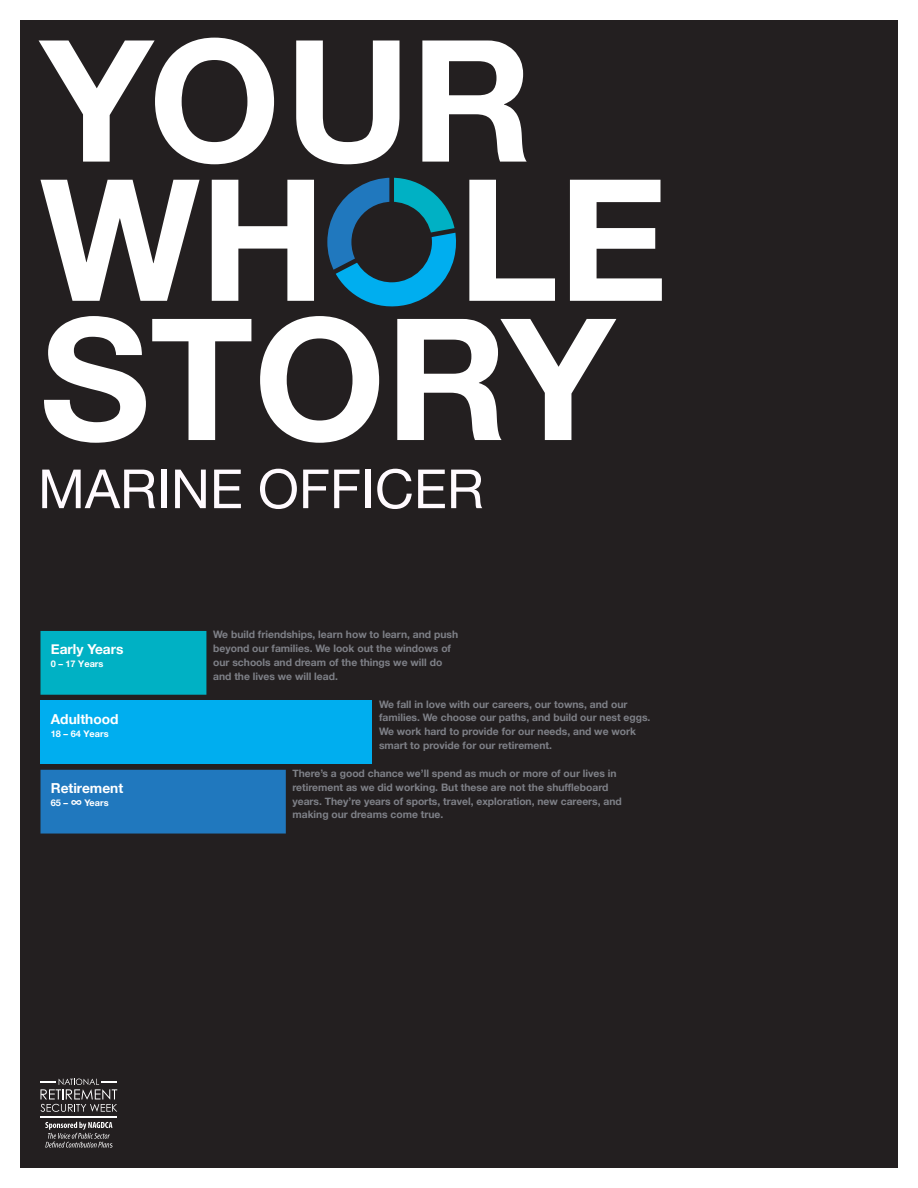
<style>
.page{position:relative;width:918px;height:1188px;background:#fff}
.page>*{position:absolute;margin:0;border:0;box-sizing:border-box;transform-origin:0 0}
.t1{font:54px "Helvetica Neue";color:#fffafe}
.t2{font:700 13.8px "Helvetica Neue";color:#fff}
.t3{font:700 10.35px/13.8px "Helvetica Neue";color:#7e8087}
.t4{font:700 9.15px "Helvetica Neue";color:#fff}
.s1{font-style:inherit}
.s2{font-size:13.8px}
</style>
<div class="page">
<div style="left:20px;top:20px;width:878px;height:1148px;background:#231f20"></div>
<div style="left:40px;top:631px;width:166px;height:64px;background:#00b1c4"></div>
<div style="left:40px;top:700px;width:332px;height:64px;background:#00aeef"></div>
<div style="left:40px;top:770px;width:246px;height:64px;background:#2078be"></div>
<svg style="left:40px;top:1079px;width:77px;height:33px"></svg>
<hr style="left:41px;top:1116px;width:76px;height:1px;background:#fff">
<svg style="left:45px;top:1122px;width:67px;height:26px"></svg>
<svg style="left:39px;top:38px;width:235px;height:126px"></svg>
<svg style="left:296px;top:41px;width:104px;height:123px"></svg>
<svg style="left:422px;top:41px;width:105px;height:121px"></svg>
<svg style="left:40px;top:178px;width:622px;height:265px"></svg>
<div style="left:389px;top:178px;width:5px;height:24px;background:#231f20"></div>
<h1 class="t1" style="left:38px;top:450px;width:447px">MARINE OFFICER</h1>
<h2 class="t2" style="left:51px;top:639px;width:74px">Early Years</h2>
<p class="t4" style="left:51px;top:657px;width:54px">0 – <span class="s1">17</span> Years</p>
<h2 class="t2" style="left:51px;top:708px;width:69px">Adulthood</h2>
<p class="t4" style="left:51px;top:726px;width:59px"><span class="s1">18</span> – 64 Years</p>
<h2 class="t2" style="left:51px;top:777px;width:74px">Retirement</h2>
<p class="t4" style="left:51px;top:795px;width:59px">65 – <span class="s2">∞</span> Years</p>
<p class="t3" style="left:213px;top:628px;width:246px">We build friendships, learn how to learn, and push beyond our families. We look out the windows of our schools and dream of the things we will do and the lives we will lead.</p>
<p class="t3" style="left:379px;top:697px;width:273px">We fall in love with our careers, our towns, and our families. We choose our paths, and build our nest eggs.<br>We work hard to provide for our needs, and we work smart to provide for our retirement.</p>
<p class="t3" style="left:292px;top:767px;width:331px">There’s a good chance we’ll spend as much or more of our lives in retirement as we did working. But these are not the shuffleboard years. They’re years of sports, travel, exploration, new careers, and making our dreams come true.</p>
</div>
